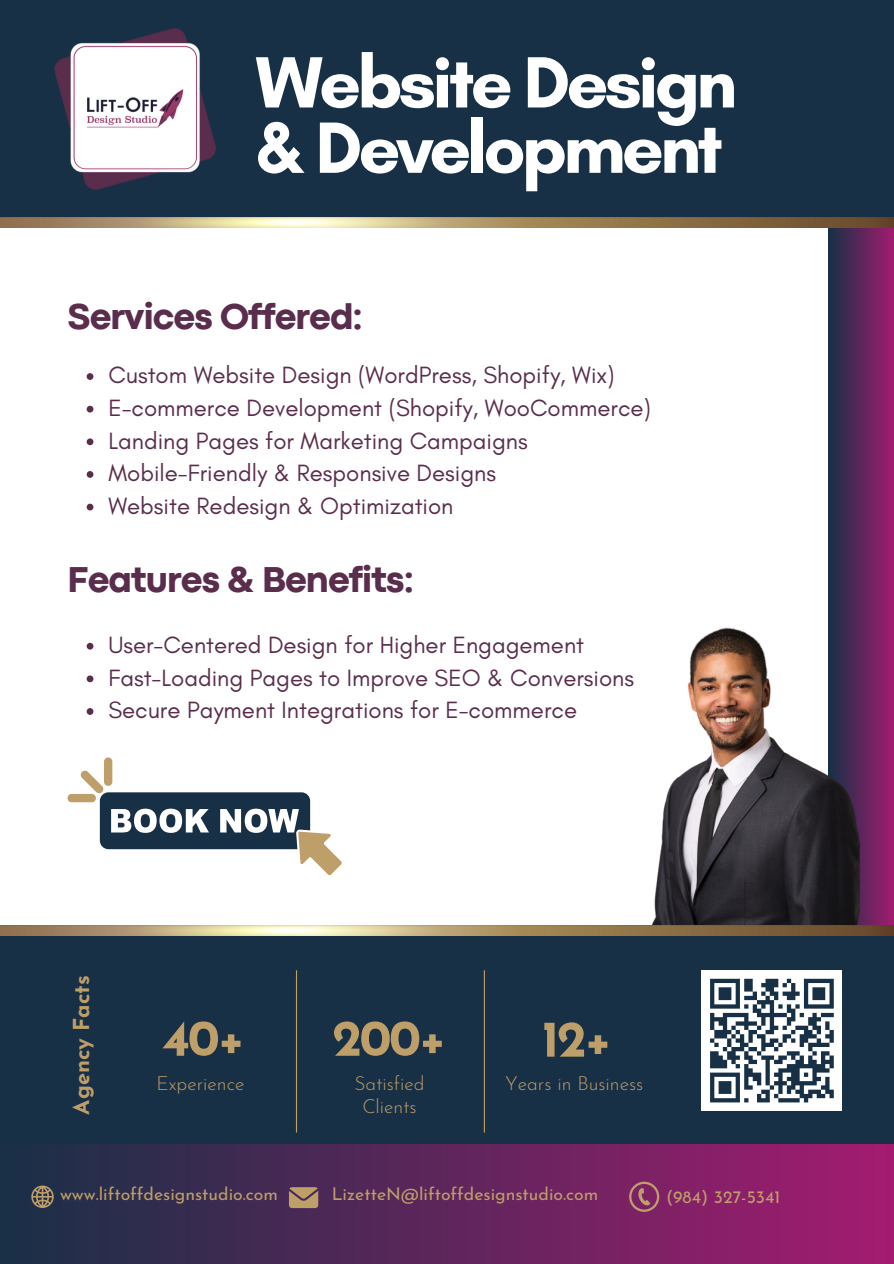
<style>
.page{position:relative;width:894px;height:1264px;background:#fff}
.page>*{position:absolute;margin:0;border:0;box-sizing:border-box;transform-origin:0 0}
.t1{font:700 73.8px/65.2px "Glacial Indifference";letter-spacing:-.055em;color:#fff}
.t2{font:700 51.15px "Josefin Sans";letter-spacing:-.05em;color:#be9e69}
.t3{font:800 37.5px "Codec Pro";letter-spacing:-.025em;color:#5a2d4d}
.t4{font:24px "Glacial Indifference";color:#5a2d4d}
.t5{font:700 21.9px "Josefin Sans";color:#be9e69}
.t6{font:300 19.2px "Josefin Sans";color:#be9e69}
.t7{font:17.55px "Josefin Sans";color:#be9e69}
</style>
<div class="page">
<div style="left:828px;top:0;width:65px;height:1089px;background:linear-gradient(to right,#163045,#a01c70)"></div>
<div style="left:0;top:0;width:893px;height:223px;background:#183046"></div>
<img style="left:54px;top:28px;width:162px;height:162px">
<svg style="left:87px;top:643px;width:6px;height:6px"></svg>
<svg style="left:87px;top:675px;width:6px;height:7px"></svg>
<svg style="left:87px;top:708px;width:6px;height:7px"></svg>
<img style="left:652px;top:593px;width:241px;height:331px">
<div style="left:0;top:1144px;width:893px;height:119px;background:linear-gradient(to right,#193046,#a41b71)"></div>
<svg style="left:31px;top:1185px;width:23px;height:22px"></svg>
<svg style="left:629px;top:1181px;width:30px;height:30px"></svg>
<svg style="left:289px;top:1187px;width:29px;height:20px"></svg>
<div style="left:0;top:925px;width:893px;height:218px;background:#183046"></div>
<hr style="left:296px;top:970px;width:1px;height:162px;background:#be9e69">
<hr style="left:483px;top:970px;width:2px;height:162px;background:#be9e69">
<div style="left:701px;top:970px;width:141px;height:140px;background:#fff"></div>
<svg style="left:710px;top:978px;width:124px;height:125px"></svg>
<img style="left:0;top:218px;width:893px;height:10px">
<svg style="left:68px;top:757px;width:274px;height:118px"></svg>
<svg style="left:87px;top:373px;width:6px;height:7px"></svg>
<svg style="left:87px;top:406px;width:6px;height:6px"></svg>
<svg style="left:87px;top:438px;width:6px;height:7px"></svg>
<svg style="left:87px;top:471px;width:6px;height:7px"></svg>
<svg style="left:87px;top:503px;width:6px;height:7px"></svg>
<img style="left:0;top:925px;width:893px;height:10px">
<p class="t1" style="left:255px;top:49px;width:483px">Website Design &amp; Development</p>
<p class="t3" style="left:68px;top:303px;width:297px">Services Offered:</p>
<h3 class="t4" style="left:108px;top:360px;width:507px">Custom Website Design (WordPress, Shopify, Wix)</h3>
<p class="t4" style="left:108px;top:393px;width:544px">E-commerce Development (Shopify, WooCommerce)</p>
<p class="t4" style="left:108px;top:426px;width:421px">Landing Pages for Marketing Campaigns</p>
<p class="t4" style="left:108px;top:458px;width:389px">Mobile-Friendly &amp; Responsive Designs</p>
<p class="t4" style="left:108px;top:491px;width:346px">Website Redesign &amp; Optimization</p>
<p class="t3" style="left:67px;top:566px;width:348px">Features &amp; Benefits:</p>
<h1 class="t4" style="left:108px;top:630px;width:477px">User-Centered Design for Higher Engagement</h1>
<p class="t4" style="left:108px;top:662px;width:527px">Fast-Loading Pages to Improve SEO &amp; Conversions</p>
<h3 class="t4" style="left:108px;top:695px;width:470px">Secure Payment Integrations for E-commerce</h3>
<h2 class="t5" style="left:73px;top:1114px;width:141px;rotate:-90deg">Agency Facts</h2>
<p class="t2" style="left:162px;top:1017px;width:85px">40+</p>
<p class="t6" style="left:157px;top:1075px;width:89px">Experience</p>
<h4 class="t6" style="left:354px;top:1075px;width:72px">Satisfied</h4>
<p class="t6" style="left:362px;top:1098px;width:56px">Clients</p>
<p class="t2" style="left:332px;top:1017px;width:116px">200+</p>
<h2 class="t2" style="left:541px;top:1018px;width:72px">12+</h2>
<h2 class="t6" style="left:505px;top:1075px;width:139px">Years in Business</h2>
<p class="t7" style="left:60px;top:1186px;width:219px">www.liftoffdesignstudio.com</p>
<p class="t7" style="left:331px;top:1186px;width:268px">LizetteN@liftoffdesignstudio.com</p>
<p class="t7" style="left:665px;top:1189px;width:116px">(984) 327-5341</p>
</div>
